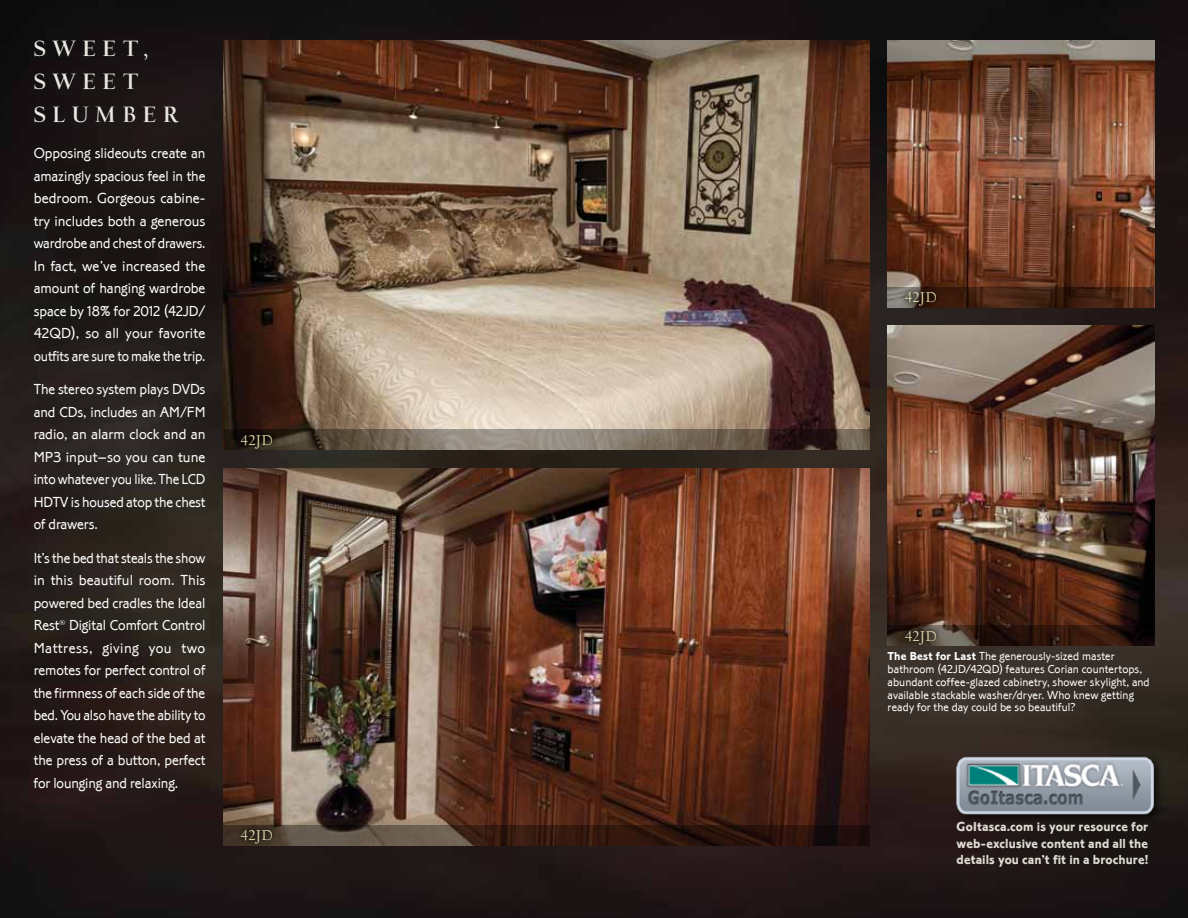
<style>
.page{position:relative;width:1188px;height:918px;background:#fff}
.page>*{position:absolute;margin:0;border:0;box-sizing:border-box;transform-origin:0 0}
.t1{font:21px/33px "Village Bold Titling";letter-spacing:.31em;color:#eae7e2}
.t2{font:300 15px/22.5px "Corinthian Com";letter-spacing:-.005em;color:#fff;text-align:justify}
.t3{font:700 13.5px/16.5px "Corinthian Com";letter-spacing:.005em;color:#dfdcd5;text-align:justify}
.t4{font:13.5px "Village Roman Smallcaps";letter-spacing:.03em;color:#dbd4aa}
.t5{font:300 12px/12.8px "Corinthian Com";letter-spacing:.01em;color:#fff}
.s1{font-family:"Corinthian Bold Plain";font-weight:400}
</style>
<div class="page">
<img style="left:0;top:0;width:1188px;height:918px">
<img style="left:224px;top:40px;width:646px;height:389px">
<img style="left:224px;top:468px;width:646px;height:357px">
<img style="left:888px;top:41px;width:266px;height:246px">
<img style="left:888px;top:326px;width:266px;height:299px">
<img style="left:953px;top:753px;width:235px;height:88px">
<svg style="left:888px;top:287px;width:266px;height:21px;background:#472717"></svg>
<svg style="left:888px;top:625px;width:266px;height:21px;background:#301d14"></svg>
<div style="left:900px;top:286px;width:42px;height:25px;background:#000;opacity:.75"></div>
<div style="left:900px;top:625px;width:42px;height:25px;background:#000;opacity:.75"></div>
<svg style="left:224px;top:429px;width:646px;height:21px;background:#6f6357"></svg>
<svg style="left:224px;top:825px;width:646px;height:21px;background:#3e2920"></svg>
<div style="left:236px;top:428px;width:42px;height:26px;background:#000;opacity:.75"></div>
<div style="left:236px;top:824px;width:42px;height:25px;background:#000;opacity:.75"></div>
<h1 class="t1" style="left:34px;top:33px;width:147px">SWEE T,<br>SWEE T<br>SLUMBER</h1>
<p class="t2" style="left:34px;top:142px;width:173px">Opposing slideouts create an amazingly spacious feel in the bedroom. Gorgeous cabine&shy;try includes both a generous wardrobe and chest of drawers.<br>In fact, we’ve increased the amount of hanging wardrobe space by 18% for 2012 (42JD/ 42QD), so all your favorite outfits are sure to make the trip.</p>
<p class="t2" style="left:34px;top:378px;width:173px">The stereo system plays DVDs and CDs, includes an AM/FM radio, an alarm clock and an MP3 input–so you can tune into whatever you like. The LCD HDTV is housed atop the chest of drawers.</p>
<p class="t2" style="left:34px;top:546px;width:173px">It’s the bed that steals the show in this beautiful room. This powered bed cradles the Ideal Rest® Digital Comfort Control Mattress, giving you two remotes for perfect control of the firmness of each side of the bed. You also have the ability to elevate the head of the bed at the press of a button, perfect for lounging and relaxing.</p>
<p class="t4" style="left:241px;top:432px;width:32px">42JD</p>
<p class="t4" style="left:241px;top:827px;width:32px">42JD</p>
<p class="t4" style="left:905px;top:289px;width:32px">42JD</p>
<p class="t4" style="left:905px;top:628px;width:32px">42JD</p>
<p class="t5" style="left:888px;top:650px;width:264px"><span class="s1">The Best for Last</span> The generously-sized master bathroom (42JD/42QD) features Corian countertops, abundant coffee-glazed cabinetry, shower skylight, and available stackable washer/dryer. Who knew getting ready for the day could be so beautiful?</p>
<p class="t3" style="left:957px;top:819px;width:193px">GoItasca.com is your resource for web-exclusive content and all the details you can’t fit in a brochure!</p>
</div>
